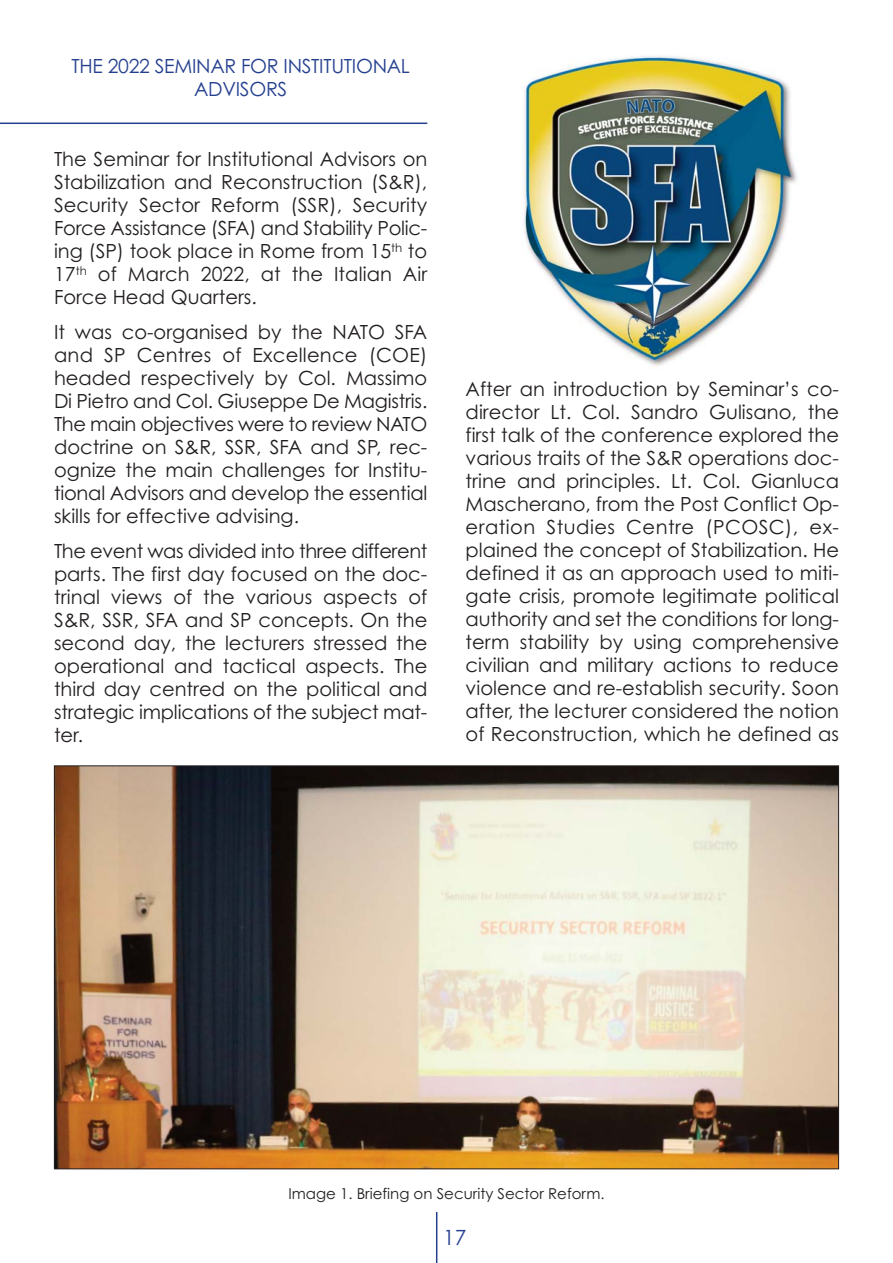
<style>
.page{position:relative;width:893px;height:1263px;background:#fff}
.page>*{position:absolute;margin:0;border:0;box-sizing:border-box;transform-origin:0 0}
.t1{font:21px "Century Gothic";color:#25408f}
.t2{font:19.5px/23px "Century Gothic";color:#231f20;text-align:justify}
.t3{font:19.5px/23px "Century Gothic";letter-spacing:-.015em;color:#25408f;text-align:center}
.t4{font:15px "Century Gothic";color:#231f20}
</style>
<div class="page">
<hr style="left:436px;top:1212px;width:1px;height:51px;background:#25408f">
<img style="left:523px;top:56px;width:275px;height:312px">
<hr style="left:0;top:123px;width:427px;height:1px;background:#25408f">
<img style="left:56px;top:767px;width:781px;height:400px">
<p class="t3" style="left:71px;top:56px;width:340px">THE 2022 SEMINAR FOR INSTITUTIONAL<br>ADVISORS</p>
<p class="t2" style="left:54px;top:150px;width:375px">The Seminar for Institutional Advisors on Stabilization and Reconstruction (S&amp;R), Security Sector Reform (SSR), Security Force Assistance (SFA) and Stability Polic&shy;ing (SP) took place in Rome from 15<sup>th</sup> to 17<sup>th</sup> of March 2022, at the Italian Air Force Head Quarters.</p>
<p class="t2" style="left:54px;top:323px;width:375px">It was co-organised by the NATO SFA and SP Centres of Excellence (COE) headed respectively by Col. Massimo Di Pietro and Col. Giuseppe De Magistris.<br>The main objectives were to review NATO doctrine on S&amp;R, SSR, SFA and SP, rec&shy;ognize the main challenges for Institu&shy;tional Advisors and develop the essential skills for effective advising.</p>
<p class="t2" style="left:54px;top:542px;width:375px">The event was divided into three different parts. The first day focused on the doc&shy;trinal views of the various aspects of S&amp;R, SSR, SFA and SP concepts. On the second day, the lecturers stressed the operational and tactical aspects. The third day centred on the political and strategic implications of the subject mat&shy;ter.</p>
<p class="t2" style="left:466px;top:379px;width:375px">After an introduction by Seminar’s co&shy;director Lt. Col. Sandro Gulisano, the first talk of the conference explored the various traits of the S&amp;R operations doc&shy;trine and principles. Lt. Col. Gianluca Mascherano, from the Post Conflict Op&shy;eration Studies Centre (PCOSC), ex&shy;plained the concept of Stabilization. He defined it as an approach used to miti&shy;gate crisis, promote legitimate political authority and set the conditions for long&shy;term stability by using comprehensive civilian and military actions to reduce violence and re-establish security. Soon after, the lecturer considered the notion of Reconstruction, which he defined as</p>
<p class="t4" style="left:288px;top:1188px;width:318px">Image 1. Briefing on Security Sector Reform.</p>
<p class="t1" style="left:443px;top:1229px;width:25px">17</p>
</div>
